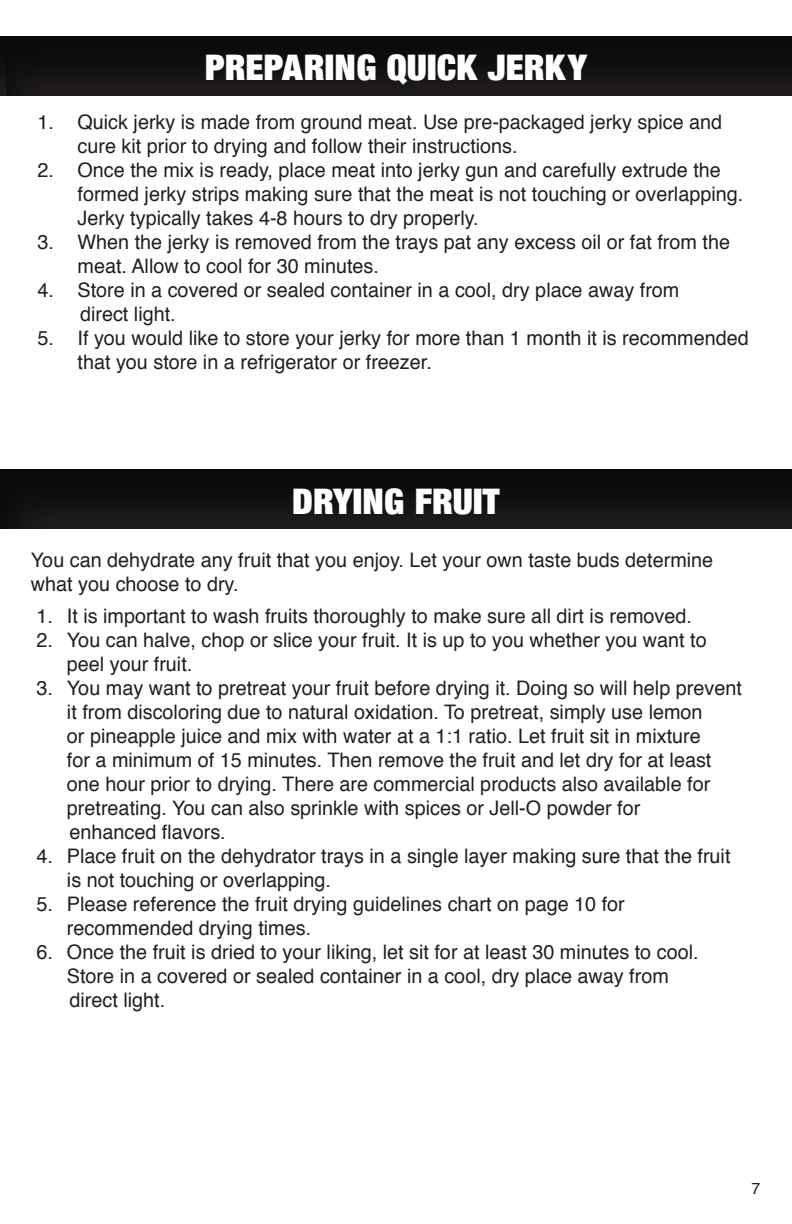
<style>
.page{position:relative;width:792px;height:1224px;background:#fff}
.page>*{position:absolute;margin:0;border:0;box-sizing:border-box;transform-origin:0 0}
.Page_Headers{font:38px "Sans Extra Black Condensed DTC";color:#fff}
.copy_bullet_points_N{font:20px/24px "Helvetica";color:#231f20}
.copy_bullet_points_i{font:16px "Helvetica";color:#231f20}
</style>
<div class="page">
<div style="left:0;top:33px;width:792px;height:64px;background:#231f20;opacity:.75"></div>
<div style="left:0;top:33px;width:7px;height:64px;background:#231f20;opacity:.75"></div>
<div style="left:0;top:467px;width:792px;height:64px;background:#231f20;opacity:.75"></div>
<p class="Page_Headers" style="left:205px;top:45px;width:384px">PREPARING QUICK JERKY</p>
<p class="copy_bullet_points_N" style="left:78px;top:111px;width:646px;text-indent:-40px">1. Quick jerky is made from ground meat. Use pre-packaged jerky spice and cure kit prior to drying and follow their instructions.</p>
<p class="copy_bullet_points_N" style="left:78px;top:159px;width:667px;text-indent:-40px">2. Once the mix is ready, place meat into jerky gun and carefully extrude the formed jerky strips making sure that the meat is not touching or overlapping.<br>Jerky typically takes 4-8 hours to dry properly.</p>
<p class="copy_bullet_points_N" style="left:78px;top:231px;width:654px;text-indent:-40px">3. When the jerky is removed from the trays pat any excess oil or fat from the meat. Allow to cool for 30 minutes.</p>
<p class="copy_bullet_points_N" style="left:38px;top:279px;width:643px">4. Store in a covered or sealed container in a cool, dry place away from</p>
<p class="copy_bullet_points_N" style="left:80px;top:303px;width:97px">direct light.</p>
<p class="copy_bullet_points_N" style="left:78px;top:327px;width:673px;text-indent:-40px">5. If you would like to store your jerky for more than 1 month it is recommended that you store in a refrigerator or freezer.</p>
<p class="Page_Headers" style="left:292px;top:478px;width:209px">DRYING FRUIT</p>
<p class="copy_bullet_points_N" style="left:31px;top:548px;width:684px">You can dehydrate any fruit that you enjoy. Let your own taste buds determine what you choose to dry.</p>
<p class="copy_bullet_points_N" style="left:36px;top:604px;width:657px">1. It is important to wash fruits thoroughly to make sure all dirt is removed.</p>
<p class="copy_bullet_points_N" style="left:67px;top:628px;width:641px;text-indent:-31px">2. You can halve, chop or slice your fruit. It is up to you whether you want to peel your fruit.</p>
<p class="copy_bullet_points_N" style="left:67px;top:676px;width:676px;text-indent:-31px">3. You may want to pretreat your fruit before drying it. Doing so will help prevent it from discoloring due to natural oxidation. To pretreat, simply use lemon<br>or pineapple juice and mix with water at a 1:1 ratio. Let fruit sit in mixture<br>for a minimum of 15 minutes. Then remove the fruit and let dry for at least one hour prior to drying. There are commercial products also available for pretreating. You can also sprinkle with spices or Jell-O powder for</p>
<p class="copy_bullet_points_N" style="left:69px;top:820px;width:158px">enhanced flavors.</p>
<p class="copy_bullet_points_N" style="left:67px;top:844px;width:665px;text-indent:-31px">4. Place fruit on the dehydrator trays in a single layer making sure that the fruit is not touching or overlapping.</p>
<p class="copy_bullet_points_N" style="left:67px;top:892px;width:559px;text-indent:-31px">5. Please reference the fruit drying guidelines chart on page 10 for recommended drying times.</p>
<p class="copy_bullet_points_N" style="left:36px;top:940px;width:664px;text-align:center">6. Once the fruit is dried to your liking, let sit for at least 30 minutes to cool.<br>Store in a covered or sealed container in a cool, dry place away from</p>
<p class="copy_bullet_points_N" style="left:69px;top:988px;width:97px">direct light.</p>
<p class="copy_bullet_points_i" style="left:752px;top:1176px;width:10px">7</p>
</div>
